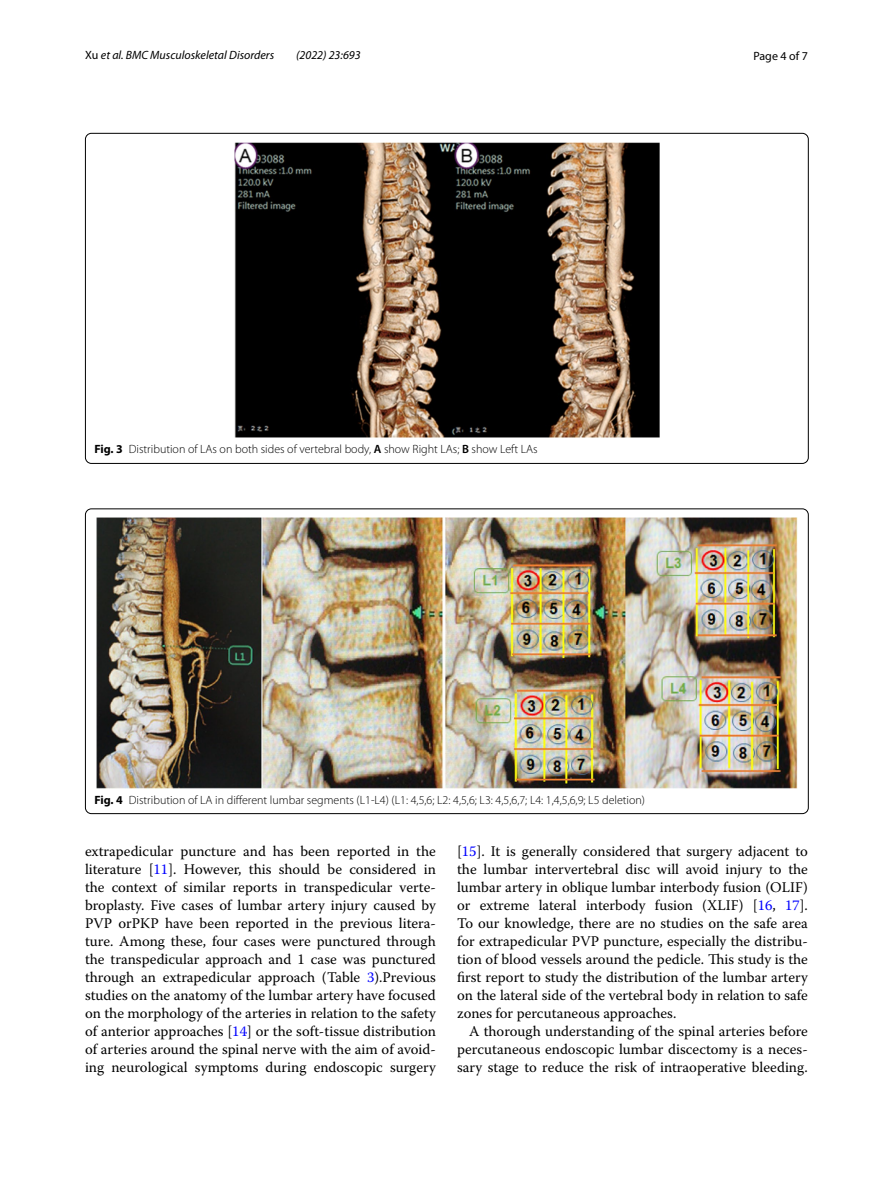
<style>
.page{position:relative;width:893px;height:1187px;background:#fff}
.page>*{position:absolute;margin:0;border:0;box-sizing:border-box;transform-origin:0 0}
.t1{font:14.7px/18px "Warnock Pro";color:#000;text-align:justify}
.t2{font:300 12px "Myriad Pro";color:#000}
.t3{font:italic 12px "Myriad Pro";color:#000}
.t4{font:12px "Myriad Pro";color:#000}
.s1{font-style:normal}
.s2{font-weight:700}
.s3{font-weight:600}
.s4{color:#00f}
</style>
<div class="page">
<img style="left:234px;top:142px;width:425px;height:296px">
<img style="left:97px;top:518px;width:700px;height:270px">
<p class="t3" style="left:85px;top:48px;width:191px"><span class="s1">Xu</span> et al. BMC Musculoskeletal Disorders</p>
<p class="t3" style="left:296px;top:48px;width:66px">(2022) 23:693</p>
<p class="t4" style="left:753px;top:48px;width:56px">Page 4 of 7</p>
<p class="t2" style="left:94px;top:442px;width:445px"><span class="s2">Fig. 3</span> Distribution of LAs on both sides of vertebral body, <span class="s3">A</span> show Right LAs; <span class="s3">B</span> show Left LAs</p>
<p class="t2" style="left:94px;top:793px;width:552px"><span class="s2">Fig. 4</span> Distribution of LA in different lumbar segments (L1-L4) (L1: 4,5,6; L2: 4,5,6; L3: 4,5,6,7; L4: 1,4,5,6,9; L5 deletion)</p>
<p class="t1" style="left:85px;top:842px;width:352px">extrapedicular puncture and has been reported in the literature [<span class="s4">11</span>]. However, this should be considered in the context of similar reports in transpedicular verte&shy;broplasty. Five cases of lumbar artery injury caused by PVP orPKP have been reported in the previous litera&shy;ture. Among these, four cases were punctured through the transpedicular approach and 1 case was punctured through an extrapedicular approach (Table <span class="s4">3</span>).Previous studies on the anatomy of the lumbar artery have focused on the morphology of the arteries in relation to the safety of anterior approaches [<span class="s4">14</span>] or the soft-tissue distribution of arteries around the spinal nerve with the aim of avoid&shy;ing neurological symptoms during endoscopic surgery</p>
<p class="t1" style="left:457px;top:842px;width:352px">[<span class="s4">15</span>]. It is generally considered that surgery adjacent to the lumbar intervertebral disc will avoid injury to the lumbar artery in oblique lumbar interbody fusion (OLIF) or extreme lateral interbody fusion (XLIF) [<span class="s4">16</span>, <span class="s4">17</span>].<br>To our knowledge, there are no studies on the safe area for extrapedicular PVP puncture, especially the distribu&shy;tion of blood vessels around the pedicle. This study is the first report to study the distribution of the lumbar artery on the lateral side of the vertebral body in relation to safe zones for percutaneous approaches.</p>
<p class="t1" style="left:457px;top:1022px;width:352px;text-indent:12px">A thorough understanding of the spinal arteries before percutaneous endoscopic lumbar discectomy is a neces&shy;sary stage to reduce the risk of intraoperative bleeding.</p>
</div>
